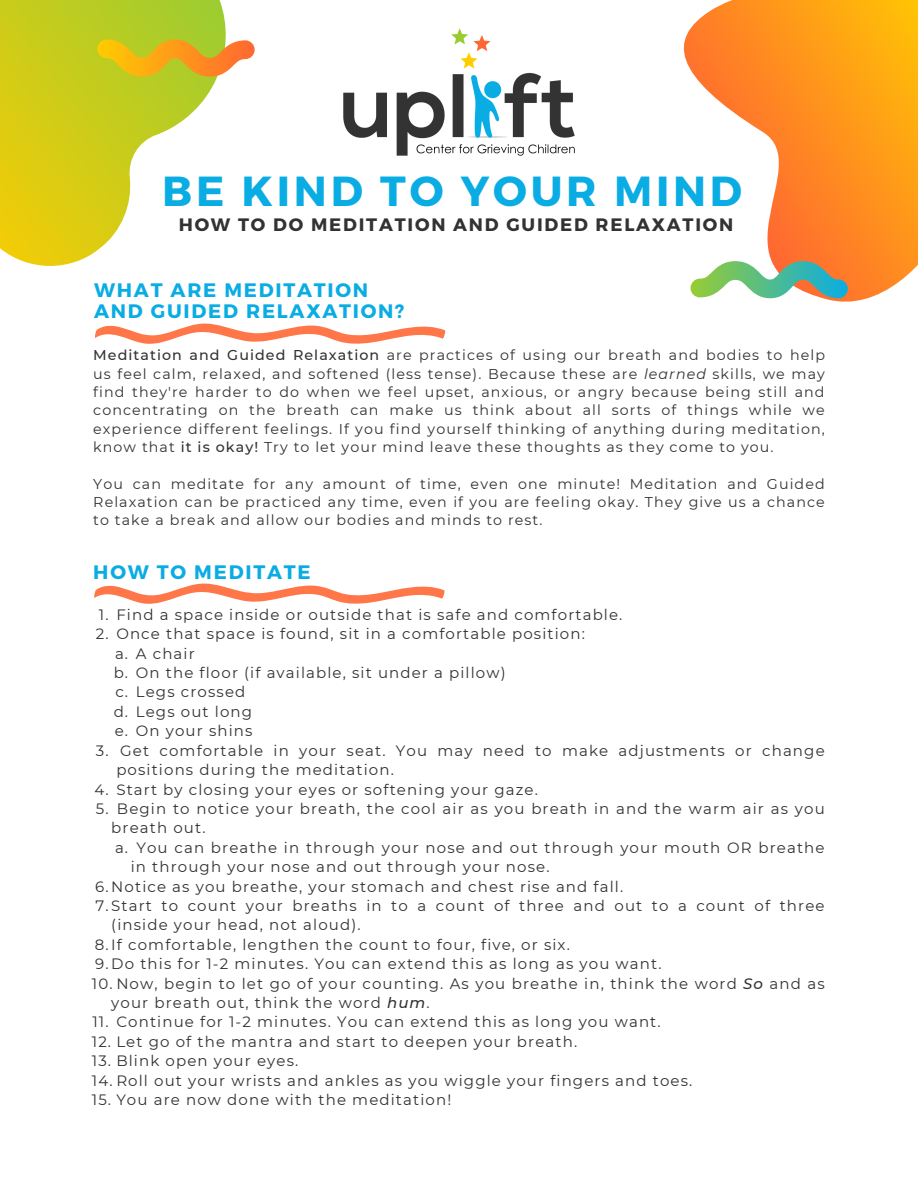
<style>
.page{position:relative;width:918px;height:1188px;background:#fff}
.page>*{position:absolute;margin:0;border:0;box-sizing:border-box;transform-origin:0 0}
.t1{font:700 42px "Montserrat";letter-spacing:.09em;color:#0aace4}
.t2{font:700 19.5px/21.6px "Montserrat";letter-spacing:.09em;color:#0aace4}
.t3{font:700 18px "Montserrat";letter-spacing:.1em;color:#323232}
.t4{font:15px/19.4px "Montserrat";letter-spacing:.075em;color:#323232}
.t5{font:14.25px/18.3px "Montserrat";letter-spacing:.075em;color:#323232;text-align:justify}
.s1{font-weight:500}
.s2{font-style:italic}
.s3{font-weight:500;font-style:italic}
</style>
<div class="page">
<svg style="left:95px;top:325px;width:350px;height:19px"></svg>
<svg style="left:683px;top:0;width:235px;height:302px"></svg>
<svg style="left:0;top:0;width:226px;height:325px"></svg>
<svg style="left:97px;top:39px;width:158px;height:38px;background:#e3b533"></svg>
<svg style="left:691px;top:261px;width:157px;height:37px"></svg>
<svg style="left:94px;top:584px;width:351px;height:20px"></svg>
<img style="left:343px;top:28px;width:232px;height:128px">
<h1 class="t1" style="left:162px;top:164px;width:581px">BE KIND TO YOUR MIND</h1>
<p class="t3" style="left:179px;top:213px;width:556px">HOW TO DO MEDITATION AND GUIDED RELAXATION</p>
<h2 class="t2" style="left:94px;top:278px;width:312px">WHAT ARE MEDITATION<br>AND GUIDED RELAXATION?</h2>
<p class="t5" style="left:93px;top:346px;width:733px"><span class="s1">Meditation and Guided Relaxation</span> are practices of using our breath and bodies to help us feel calm, relaxed, and softened (less tense). Because these are <span class="s2">learned</span> skills, we may find they're harder to do when we feel upset, anxious, or angry because being still and concentrating on the breath can make us think about all sorts of things while we experience different feelings. If you find yourself thinking of anything during meditation, know that <span class="s1">it is okay!</span> Try to let your mind leave these thoughts as they come to you.</p>
<p class="t5" style="left:93px;top:474px;width:733px">You can meditate for any amount of time, even one minute! Meditation and Guided Relaxation can be practiced any time, even if you are feeling okay. They give us a chance to take a break and allow our bodies and minds to rest.</p>
<h2 class="t2" style="left:93px;top:560px;width:219px">HOW TO MEDITATE</h2>
<p class="t4" style="left:116px;top:605px;width:508px">Find a space inside or outside that is safe and comfortable.</p>
<p class="t4" style="left:116px;top:624px;width:470px">Once that space is found, sit in a comfortable position:</p>
<p class="t4" style="left:136px;top:644px;width:60px">A chair</p>
<p class="t4" style="left:136px;top:663px;width:371px">On the floor (if available, sit under a pillow)</p>
<p class="t4" style="left:136px;top:682px;width:111px">Legs crossed</p>
<p class="t4" style="left:136px;top:702px;width:118px">Legs out long</p>
<p class="t4" style="left:136px;top:721px;width:118px">On your shins</p>
<p class="t4" style="left:120px;top:741px;width:706px">Get comfortable in your seat. You may need to make adjustments or change</p>
<p class="t4" style="left:116px;top:760px;width:279px">positions during the meditation.</p>
<p class="t4" style="left:116px;top:779px;width:423px">Start by closing your eyes or softening your gaze.</p>
<p class="t4" style="left:117px;top:799px;width:709px">Begin to notice your breath, the cool air as you breath in and the warm air as you</p>
<p class="t4" style="left:111px;top:818px;width:96px">breath out.</p>
<p class="t4" style="left:136px;top:838px;width:690px">You can breathe in through your nose and out through your mouth OR breathe</p>
<p class="t4" style="left:131px;top:857px;width:420px">in through your nose and out through your nose.</p>
<p class="t4" style="left:95px;top:877px;width:530px">6.Notice as you breathe, your stomach and chest rise and fall.</p>
<p class="t4" style="left:96px;top:896px;width:731px">7.Start to count your breaths in to a count of three and out to a count of three</p>
<p class="t4" style="left:111px;top:915px;width:251px">(inside your head, not aloud).</p>
<p class="t4" style="left:95px;top:935px;width:477px">8.If comfortable, lengthen the count to four, five, or six.</p>
<p class="t4" style="left:95px;top:954px;width:568px">9.Do this for 1-2 minutes. You can extend this as long as you want.</p>
<p class="t4" style="left:92px;top:974px;width:734px">10. Now, begin to let go of your counting. As you breathe in, think the word <span class="s3">So</span> and as</p>
<p class="t4" style="left:111px;top:993px;width:320px">your breath out, think the word <span class="s3">hum</span>.</p>
<p class="t4" style="left:116px;top:1012px;width:546px">Continue for 1-2 minutes. You can extend this as long you want.</p>
<p class="t4" style="left:92px;top:1032px;width:487px">12. Let go of the mantra and start to deepen your breath.</p>
<p class="t4" style="left:92px;top:1051px;width:208px">13. Blink open your eyes.</p>
<p class="t4" style="left:92px;top:1071px;width:602px">14. Roll out your wrists and ankles as you wiggle your fingers and toes.</p>
<p class="t4" style="left:92px;top:1090px;width:361px">15. You are now done with the meditation!</p>
<p class="t4" style="left:96px;top:605px;width:14px">1.<br>2.</p>
<p class="t4" style="left:114px;top:644px;width:16px;text-align:justify">a. b. c. d. e.</p>
<p class="t4" style="left:96px;top:741px;width:14px">3.</p>
<p class="t4" style="left:94px;top:779px;width:16px">4.<br>5.</p>
<p class="t4" style="left:115px;top:838px;width:15px">a.</p>
<p class="t4" style="left:92px;top:1012px;width:18px">11.</p>
</div>
